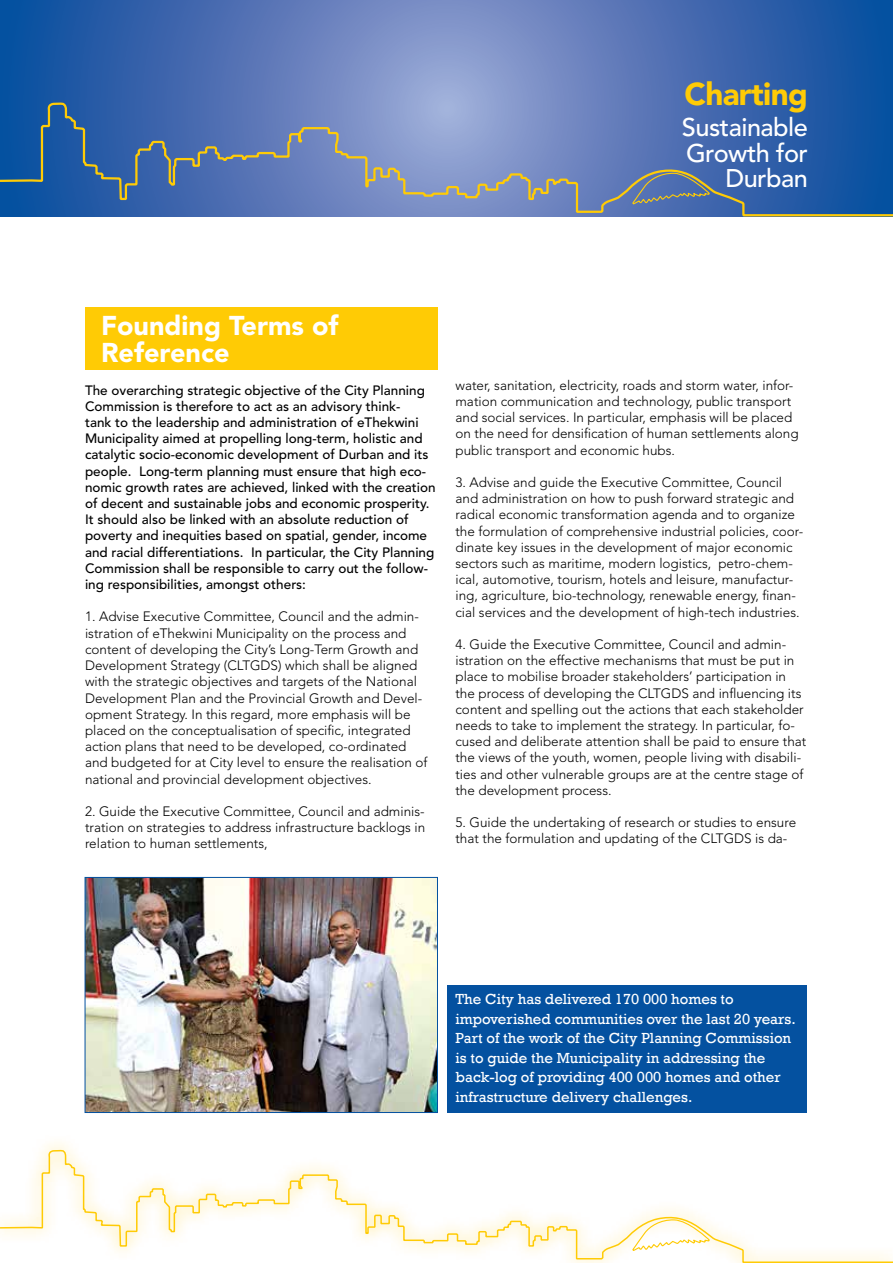
<style>
.page{position:relative;width:893px;height:1263px;background:#fff}
.page>*{position:absolute;margin:0;border:0;box-sizing:border-box;transform-origin:0 0}
.t1{font:900 31.35px "Avenir";letter-spacing:-.02em;color:#ffcb05}
.t2{font:900 27px/27px "Avenir";color:#fff}
.t3{font:500 25.35px/25.5px "Avenir";letter-spacing:-.02em;color:#fff;text-align:right}
.t4{font:15px/19.5px "Rockwell";color:#fff}
.t5{font:300 13.5px/16.2px "Avenir";color:#000}
.t6{font:500 13.5px/16.2px "Avenir";color:#000}
</style>
<div class="page">
<div style="left:447px;top:985px;width:360px;height:128px;background:#0451a0"></div>
<div style="left:85px;top:308px;width:352px;height:62px;background:#ffcb05"></div>
<svg style="left:0;top:0;width:893px;height:101px;background:#4d72b4"></svg>
<svg style="left:0;top:101px;width:893px;height:116px;background:#5375af"></svg>
<svg style="left:631px;top:172px;width:80px;height:33px;background:#667a98"></svg>
<img style="left:87px;top:879px;width:349px;height:232px">
<div style="left:85px;top:877px;width:353px;height:236px;border:1px solid #0451a0"></div>
<svg style="left:0;top:1149px;width:893px;height:114px"></svg>
<svg style="left:631px;top:1218px;width:80px;height:34px"></svg>
<h1 class="t1" style="left:684px;top:75px;width:125px">Charting</h1>
<h3 class="t3" style="left:682px;top:115px;width:128px">Sustainable<br>Growth for<br>Durban</h3>
<h2 class="t2" style="left:101px;top:312px;width:239px">Founding Terms of<br>Reference</h2>
<p class="t6" style="left:85px;top:382px;width:352px">The overarching strategic objective of the City Planning Commission is therefore to act as an advisory think-<br>tank to the leadership and administration of eThekwini Municipality aimed at propelling long-term, holistic and catalytic socio-economic development of Durban and its people. Long-term planning must ensure that high eco&shy;nomic growth rates are achieved, linked with the creation of decent and sustainable jobs and economic prosperity.<br>It should also be linked with an absolute reduction of poverty and inequities based on spatial, gender, income and racial differentiations. In particular, the City Planning Commission shall be responsible to carry out the follow&shy;ing responsibilities, amongst others:</p>
<p class="t5" style="left:85px;top:609px;width:344px">1. Advise Executive Committee, Council and the admin&shy;istration of eThekwini Municipality on the process and content of developing the City’s Long-Term Growth and Development Strategy (CLTGDS) which shall be aligned with the strategic objectives and targets of the National Development Plan and the Provincial Growth and Devel&shy;opment Strategy. In this regard, more emphasis will be placed on the conceptualisation of specific, integrated action plans that need to be developed, co-ordinated and budgeted for at City level to ensure the realisation of national and provincial development objectives.</p>
<p class="t5" style="left:85px;top:803px;width:342px;text-align:justify">2. Guide the Executive Committee, Council and adminis&shy;tration on strategies to address infrastructure backlogs in relation to human settlements,</p>
<p class="t5" style="left:455px;top:377px;width:345px">water, sanitation, electricity, roads and storm water, infor&shy;mation communication and technology, public transport and social services. In particular, emphasis will be placed on the need for densification of human settlements along public transport and economic hubs.</p>
<p class="t5" style="left:455px;top:474px;width:349px">3. Advise and guide the Executive Committee, Council and administration on how to push forward strategic and radical economic transformation agenda and to organize the formulation of comprehensive industrial policies, coor&shy;dinate key issues in the development of major economic sectors such as maritime, modern logistics, petro-chem&shy;ical, automotive, tourism, hotels and leisure, manufactur&shy;ing, agriculture, bio-technology, renewable energy, finan&shy;cial services and the development of high-tech industries.</p>
<p class="t5" style="left:455px;top:636px;width:352px">4. Guide the Executive Committee, Council and admin&shy;istration on the effective mechanisms that must be put in place to mobilise broader stakeholders’ participation in the process of developing the CLTGDS and influencing its content and spelling out the actions that each stakeholder needs to take to implement the strategy. In particular, fo&shy;cused and deliberate attention shall be paid to ensure that the views of the youth, women, people living with disabili&shy;ties and other vulnerable groups are at the centre stage of the development process.</p>
<p class="t5" style="left:455px;top:814px;width:342px">5. Guide the undertaking of research or studies to ensure that the formulation and updating of the CLTGDS is da-</p>
<p class="t4" style="left:455px;top:990px;width:342px">The City has delivered 170 000 homes to impoverished communities over the last 20 years.<br>Part of the work of the City Planning Commission is to guide the Municipality in addressing the back-log of providing 400 000 homes and other infrastructure delivery challenges.</p>
</div>
